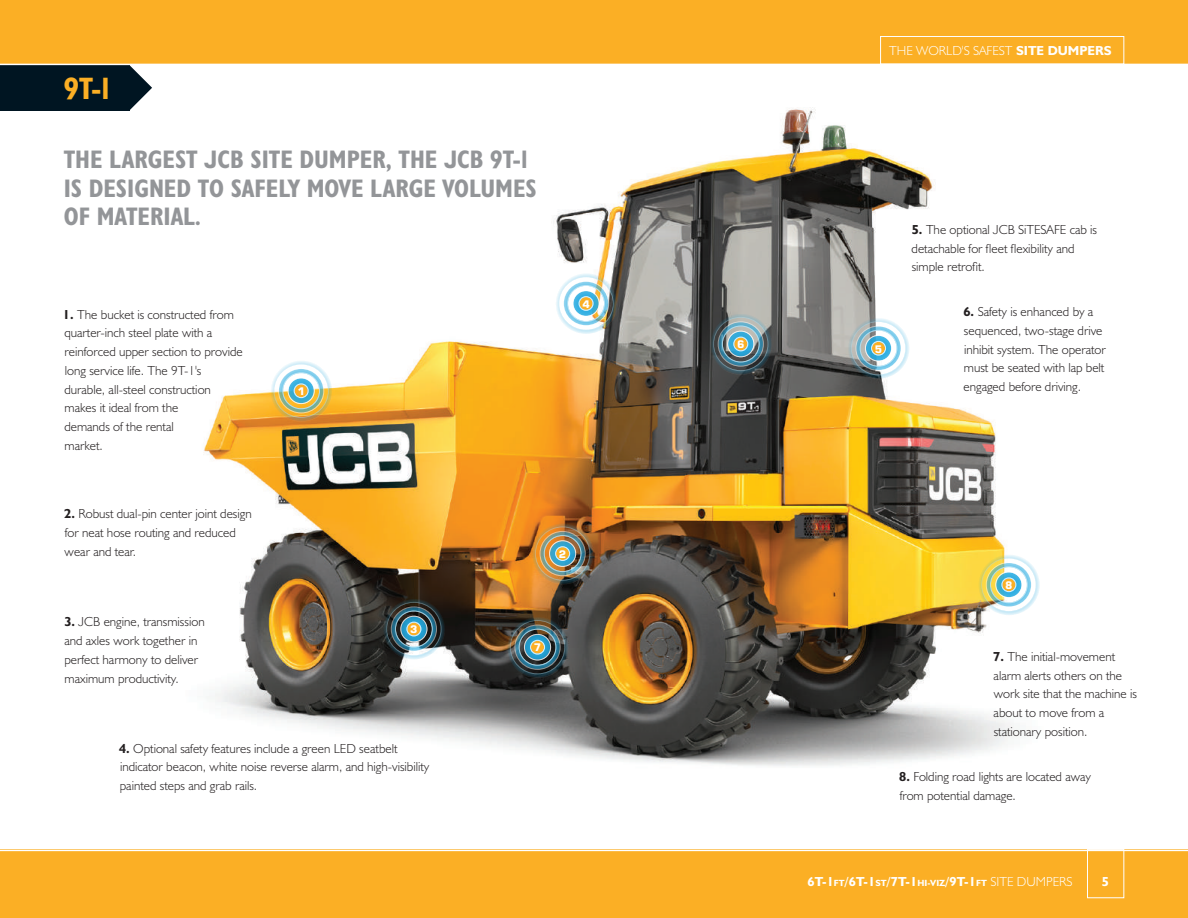
<style>
.page{position:relative;width:1188px;height:918px;background:#fff}
.page>*{position:absolute;margin:0;border:0;box-sizing:border-box;transform-origin:0 0}
.t1{font:31.2px "JCB Bold Condensed";color:#fbaf25}
.t2{font:25.5px/28.5px "JCB Bold Condensed";color:#939598}
.t3{font:13.2px/18.8px "JCB Light";color:#231f20}
.t4{font:700 13.2px "JCB Euro";letter-spacing:.01em;color:#fff}
.t5{font:13.2px "JCB Light";color:#fff}
.t6{font:13.2px "JCB Bold";color:#fff}
.t7{font:700 10.5px "Square 721 BT";color:#fff}
.s1{font-family:"JCB Bold"}
.s2{font-size:9px}
.s3{font-family:"JCB Light";font-weight:400}
</style>
<div class="page">
<img style="left:129px;top:107px;width:883px;height:659px">
<svg style="left:129px;top:65px;width:23px;height:45px"></svg>
<div style="left:0;top:54px;width:129px;height:57px;background:#001522"></div>
<svg style="left:269px;top:359px;width:64px;height:63px"></svg>
<img style="left:530px;top:522px;width:65px;height:63px">
<img style="left:554px;top:272px;width:64px;height:63px">
<svg style="left:709px;top:312px;width:64px;height:64px;background:#677b7e"></svg>
<svg style="left:977px;top:553px;width:63px;height:63px"></svg>
<img style="left:505px;top:616px;width:65px;height:63px">
<svg style="left:846px;top:317px;width:65px;height:63px"></svg>
<svg style="left:382px;top:597px;width:64px;height:64px;background:#536466"></svg>
<div style="left:0;top:849px;width:1188px;height:69px;background:#fbaf25"></div>
<div style="left:0;top:0;width:1188px;height:64px;background:#fbaf25"></div>
<hr style="left:0;top:64px;width:1188px;height:1px;background:#fff">
<div style="left:1087px;top:849px;width:37px;height:49px;border:1px solid #fff"></div>
<hr style="left:0;top:850px;width:1188px;height:1px;background:#fff">
<div style="left:880px;top:36px;width:244px;height:28px;border:1px solid #fff"></div>
<h1 class="t1" style="left:64px;top:69px;width:48px">9T-1</h1>
<h2 class="t2" style="left:64px;top:145px;width:475px">THE LARGEST JCB SITE DUMPER, THE JCB 9T-1<br>IS DESIGNED TO SAFELY MOVE LARGE VOLUMES<br>OF MATERIAL.</h2>
<p class="t3" style="left:63px;top:305px;width:181px"><span class="s1">1.</span> The bucket is constructed from quarter-inch steel plate with a reinforced upper section to provide long service life. The 9T-1's durable, all-steel construction makes it ideal from the<br>demands of the rental<br>market.</p>
<p class="t3" style="left:64px;top:504px;width:189px"><span class="s1">2.</span> Robust dual-pin center joint design for neat hose routing and reduced wear and tear.</p>
<p class="t3" style="left:64px;top:612px;width:142px"><span class="s1">3.</span> JCB engine, transmission and axles work together in perfect harmony to deliver maximum productivity.</p>
<p class="t7" style="left:298px;top:385px;width:9px">1</p>
<p class="t7" style="left:410px;top:623px;width:9px">3</p>
<p class="t3" style="left:119px;top:738px;width:312px"><span class="s1">4.</span> Optional safety features include a green LED seatbelt indicator beacon, white noise reverse alarm, and high-visibility painted steps and grab rails.</p>
<p class="t7" style="left:582px;top:298px;width:9px">4</p>
<p class="t7" style="left:559px;top:548px;width:9px">2</p>
<p class="t7" style="left:534px;top:641px;width:9px">7</p>
<p class="t7" style="left:737px;top:338px;width:9px">6</p>
<p class="t5" style="left:889px;top:43px;width:224px">THE WORLD'S SAFEST <span class="s1">SITE DUMPERS</span></p>
<p class="t7" style="left:875px;top:342px;width:9px">5</p>
<p class="t3" style="left:912px;top:220px;width:187px"><span class="s1">5.</span> The optional JCB SiTESAFE cab is detachable for fleet flexibility and simple retrofit.</p>
<p class="t3" style="left:963px;top:302px;width:144px"><span class="s1">6.</span> Safety is enhanced by a sequenced, two-stage drive inhibit system. The operator must be seated with lap belt engaged before driving.</p>
<p class="t7" style="left:1005px;top:579px;width:9px">8</p>
<p class="t3" style="left:993px;top:647px;width:145px"><span class="s1">7.</span> The initial-movement alarm alerts others on the work site that the machine is about to move from a stationary position.</p>
<p class="t3" style="left:899px;top:767px;width:193px"><span class="s1">8.</span> Folding road lights are located away from potential damage.</p>
<p class="t4" style="left:807px;top:873px;width:267px">6T-1<span class="s2">FT</span>/6T-1<span class="s2">ST</span>/7T-1<span class="s2">HI-VIZ</span>/9T-1<span class="s2">FT</span> <span class="s3">SITE DUMPERS</span></p>
<p class="t6" style="left:1102px;top:873px;width:9px">5</p>
</div>
